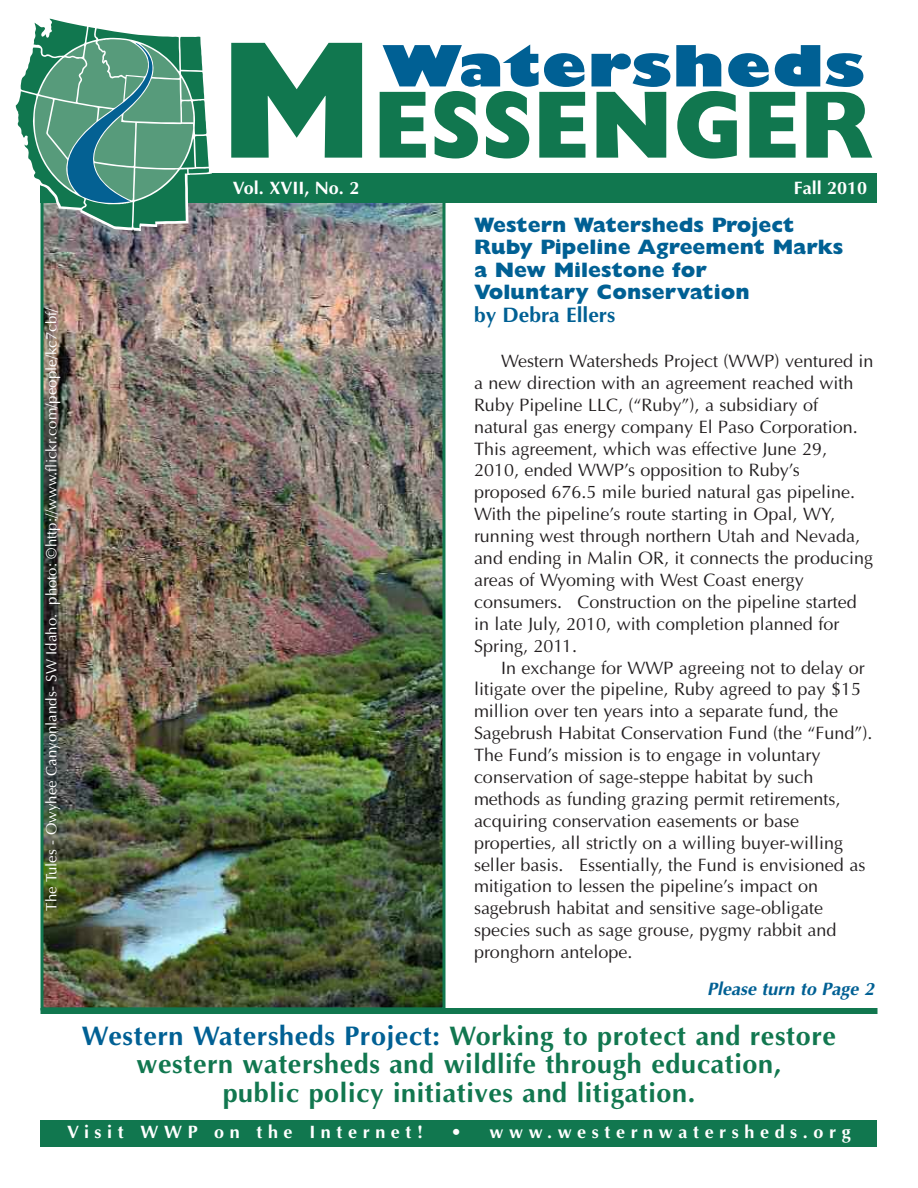
<style>
.page{position:relative;width:918px;height:1188px;background:#fff}
.page>*{position:absolute;margin:0;border:0;box-sizing:border-box;transform-origin:0 0}
.t1{font:800 96.45px "Gill Sans";color:#11774f;scale:.93 1}
.t2{font:800 55.5px "Gill Sans";letter-spacing:.015em;color:#006094;scale:1.16 1}
.t3{font:700 27px/28.5px "Optima";letter-spacing:.02em;color:#11774f;text-align:center}
.t4{font:800 21px/22.5px "Gill Sans";color:#006094}
.t5{font:700 21px "Optima";color:#006094}
.t6{font:18px/21.9px "Optima";color:#231f20}
.t7{font:700 18px "Optima";letter-spacing:.31em;color:#fff}
.t8{font:700 18px "Optima";color:#fff}
.t9{font:italic 700 18px "Optima";color:#006094}
.t10{font:15px "Optima";color:#fff}
.s1{font-size:168.3px}
.s2{color:#006094}
</style>
<div class="page">
<img style="left:44px;top:204px;width:398px;height:802px">
<div style="left:40px;top:200px;width:406px;height:810px;border:3px solid #11774f"></div>
<div style="left:40px;top:1120px;width:838px;height:28px;background:#11774f"></div>
<div style="left:40px;top:173px;width:838px;height:29px;background:#11774f"></div>
<svg style="left:15px;top:18px;width:198px;height:218px"></svg>
<div style="left:40px;top:1008px;width:838px;height:6px;background:#11774f"></div>
<h1 class="t1" style="left:220px;top:89px;width:703px"><span class="s1">M</span>ESSENGER</h1>
<h2 class="t2" style="left:383px;top:45px;width:417px">Watersheds</h2>
<p class="t10" style="left:42px;top:911px;width:604px;rotate:-90deg">The Tules - Owyhee Canyonlands- SW Idaho. photo: ©http://www.flickr.com/people/kc7cbf/</p>
<p class="t8" style="left:233px;top:177px;width:128px">Vol. XVII, No. 2</p>
<p class="t8" style="left:794px;top:177px;width:75px">Fall 2010</p>
<p class="t4" style="left:474px;top:215px;width:371px">Western Watersheds Project<br>Ruby Pipeline Agreement Marks a New Milestone for<br>Voluntary Conservation</p>
<p class="t5" style="left:474px;top:302px;width:143px">by Debra Ellers</p>
<p class="t6" style="left:474px;top:350px;width:401px;text-indent:27px">Western Watersheds Project (WWP) ventured in a new direction with an agreement reached with Ruby Pipeline LLC, (“Ruby”), a subsidiary of natural gas energy company El Paso Corporation.<br>This agreement, which was effective June 29, 2010, ended WWP’s opposition to Ruby’s proposed 676.5 mile buried natural gas pipeline.<br>With the pipeline’s route starting in Opal, WY, running west through northern Utah and Nevada, and ending in Malin OR, it connects the producing areas of Wyoming with West Coast energy consumers. Construction on the pipeline started in late July, 2010, with completion planned for Spring, 2011.</p>
<p class="t6" style="left:474px;top:656px;width:400px;text-indent:27px">In exchange for WWP agreeing not to delay or litigate over the pipeline, Ruby agreed to pay $15 million over ten years into a separate fund, the Sagebrush Habitat Conservation Fund (the “Fund”).<br>The Fund’s mission is to engage in voluntary conservation of sage-steppe habitat by such methods as funding grazing permit retirements, acquiring conservation easements or base properties, all strictly on a willing buyer-willing seller basis. Essentially, the Fund is envisioned as mitigation to lessen the pipeline’s impact on sagebrush habitat and sensitive sage-obligate species such as sage grouse, pygmy rabbit and pronghorn antelope.</p>
<p class="t9" style="left:707px;top:978px;width:169px">Please turn to Page 2</p>
<h3 class="t3" style="left:82px;top:1021px;width:755px"><span class="s2">Western Watersheds Project:</span> Working to protect and restore western watersheds and wildlife through education,<br>public policy initiatives and litigation.</h3>
<p class="t7" style="left:67px;top:1122px;width:358px">Visit WWP on the Internet!</p>
<p class="t7" style="left:451px;top:1122px;width:401px">• www.westernwatersheds.org</p>
</div>
